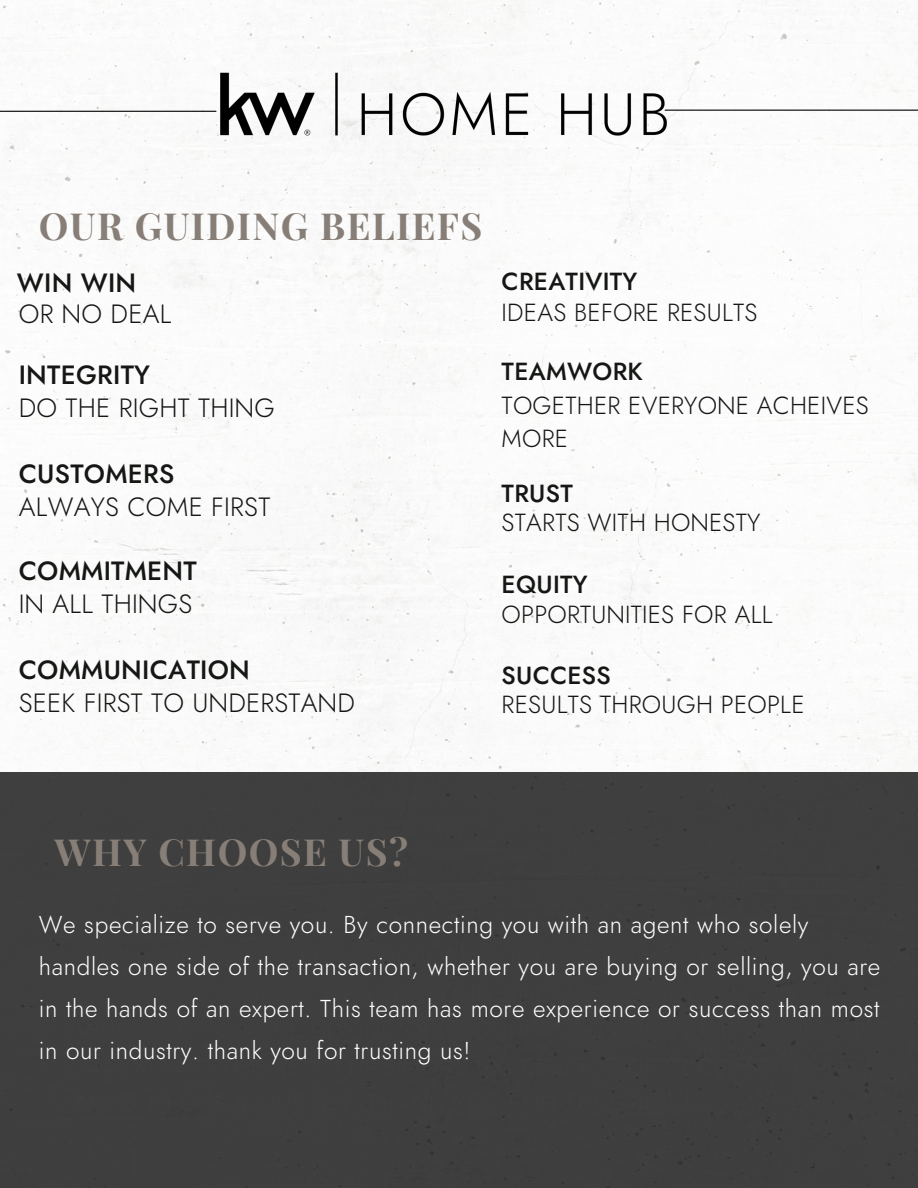
<style>
.page{position:relative;width:918px;height:1188px;background:#fff}
.page>*{position:absolute;margin:0;border:0;box-sizing:border-box;transform-origin:0 0}
.t1{font:700 37.5px "Playfair Display";letter-spacing:.04em;color:#877f77}
.t2{font:300 26.4px "Jost";letter-spacing:.01em;color:#151715}
.t3{font:500 26.4px "Jost";letter-spacing:.01em;color:#151715}
.t4{font:300 24.75px/33.8px "Jost";letter-spacing:.01em;color:#151715}
.t5{font:500 24.75px "Jost";letter-spacing:.01em;color:#151715}
.t6{font:300 24.45px/42px "Jost";letter-spacing:.025em;color:#fff}
.t7{font:300 21px "Gotham";letter-spacing:.025em;color:#fff}
</style>
<div class="page">
<img style="left:0;top:0;width:918px;height:772px">
<hr style="left:0;top:111px;width:216px;height:1px;background:#000">
<div style="left:0;top:772px;width:918px;height:416px;background:#3f3f3f"></div>
<hr style="left:665px;top:110px;width:253px;height:1px;background:#000">
<img style="left:216px;top:56px;width:455px;height:97px">
<h1 class="t1" style="left:39px;top:199px;width:445px">OUR GUIDING BELIEFS</h1>
<p class="t3" style="left:17px;top:264px;width:121px">WIN WIN</p>
<p class="t2" style="left:19px;top:295px;width:154px">OR NO DEAL</p>
<p class="t3" style="left:19px;top:357px;width:133px">INTEGRITY</p>
<p class="t2" style="left:19px;top:390px;width:258px">DO THE RIGHT THING</p>
<p class="t3" style="left:19px;top:456px;width:157px">CUSTOMERS</p>
<p class="t2" style="left:19px;top:489px;width:253px">ALWAYS COME FIRST</p>
<p class="t3" style="left:19px;top:553px;width:180px">COMMITMENT</p>
<p class="t2" style="left:19px;top:586px;width:175px">IN ALL THINGS</p>
<p class="t3" style="left:19px;top:652px;width:233px">COMMUNICATION</p>
<p class="t2" style="left:19px;top:685px;width:338px">SEEK FIRST TO UNDERSTAND</p>
<p class="t5" style="left:502px;top:265px;width:137px">CREATIVITY</p>
<p class="t4" style="left:502px;top:296px;width:257px">IDEAS BEFORE RESULTS</p>
<p class="t5" style="left:502px;top:354px;width:143px">TEAMWORK</p>
<p class="t4" style="left:502px;top:388px;width:369px">TOGETHER EVERYONE ACHEIVES<br>MORE</p>
<p class="t5" style="left:502px;top:476px;width:73px">TRUST</p>
<p class="t4" style="left:502px;top:506px;width:260px">STARTS WITH HONESTY</p>
<p class="t5" style="left:502px;top:567px;width:87px">EQUITY</p>
<p class="t4" style="left:502px;top:597px;width:273px">OPPORTUNITIES FOR ALL</p>
<p class="t5" style="left:502px;top:658px;width:110px">SUCCESS</p>
<p class="t4" style="left:502px;top:688px;width:304px">RESULTS THROUGH PEOPLE</p>
<h1 class="t1" style="left:54px;top:825px;width:355px">WHY CHOOSE US?</h1>
<p class="t6" style="left:39px;top:904px;width:843px">We specialize to serve you. By connecting you with an agent who solely handles one side of the transaction, whether you are buying or selling, you are in the hands of an expert. This team has more experience or success than most in our industry. thank you for trusting us!</p>
<p class="t7" style="left:77px;top:950px;width:725px">WE SPECIALIZE TO SERVE YOU. BY CONNECTING YOU WITH AN</p>
</div>
